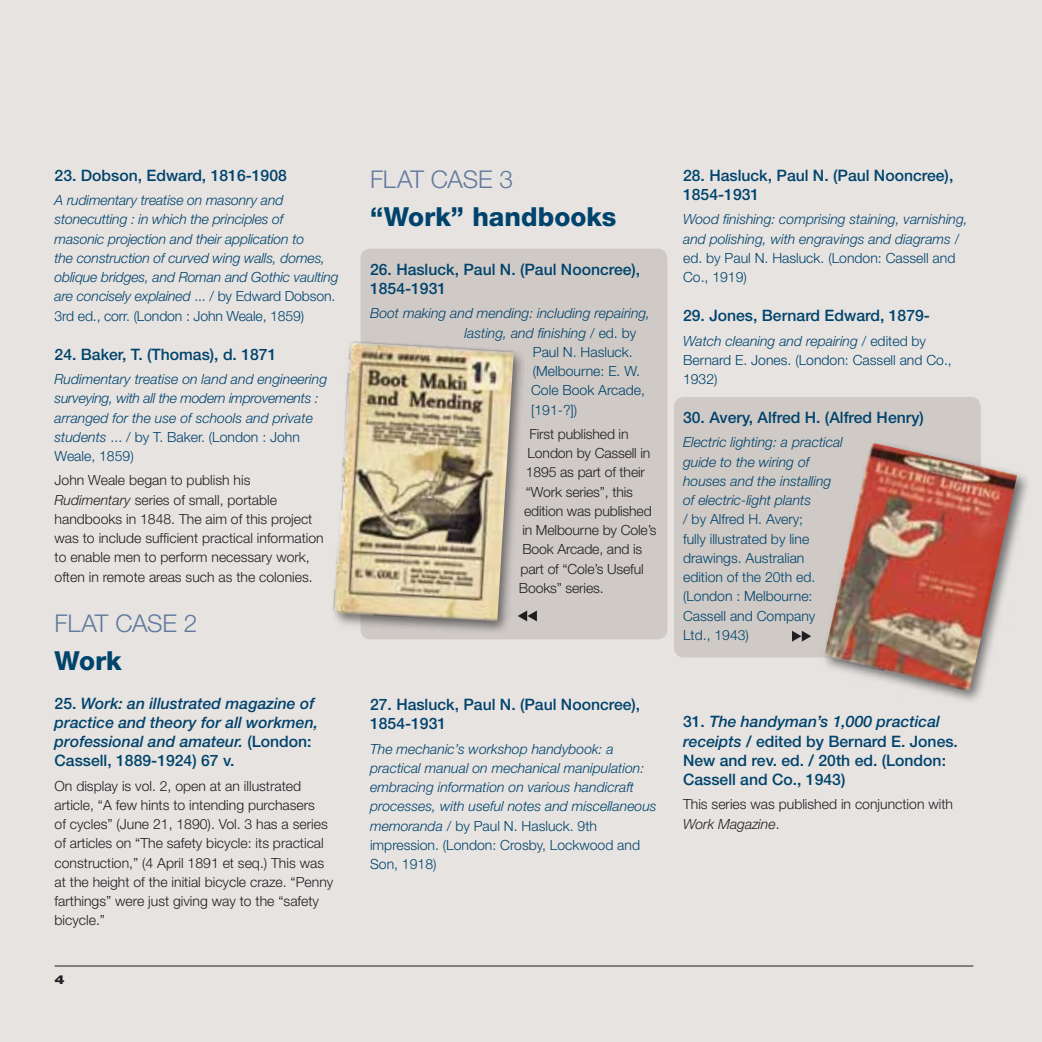
<style>
.page{position:relative;width:1042px;height:1042px;background:#e6e3e1}
.page>*{position:absolute;margin:0;border:0;box-sizing:border-box;transform-origin:0 0}
.t1{font:800 26.25px "Helvetica Neue";color:#00436c}
.t2{font:300 24.5px "Helvetica Neue";color:#627a9d}
.t3{font:500 15.75px/19.2px "Helvetica Neue";color:#00436c}
.t4{font:italic 500 15.75px/19.2px "Helvetica Neue";color:#00436c}
.t5{font:italic 300 14px/19.2px "Helvetica Neue";color:#00436c}
.t6{font:300 14px/19.2px "Helvetica Neue";color:#1f1e21}
.t7{font:300 14px/19.2px "Helvetica Neue";color:#00436c}
.t8{font:800 12.25px "Helvetica Neue";color:#1f1e21;scale:1.32 1}
.s1{font-style:normal}
.s2{font-style:italic}
</style>
<div class="page">
<div style="left:674px;top:397px;width:307px;height:260px;background:#cfcac6;border-radius:10px"></div>
<div style="left:360px;top:249px;width:307px;height:390px;background:#cfcac6;border-radius:10px"></div>
<hr style="left:55px;top:965px;width:918px;height:1px;background:#1f1e21">
<svg style="left:525px;top:610px;width:12px;height:11px"></svg>
<svg style="left:792px;top:631px;width:19px;height:10px"></svg>
<div style="left:330px;top:338px;width:195px;height:295px;background:#1f1e21;opacity:.6"></div>
<img style="left:332px;top:340px;width:182px;height:285px">
<div style="left:819px;top:438px;width:210px;height:265px;background:#1f1e21;opacity:.6"></div>
<img style="left:823px;top:442px;width:194px;height:249px">
<p class="t3" style="left:55px;top:166px;width:234px">23. Dobson, Edward, 1816-1908</p>
<p class="t5" style="left:55px;top:190px;width:286px">A rudimentary treatise on masonry and stonecutting : in which the principles of<br>masonic projection and their application to<br>the construction of curved wing walls, domes, oblique bridges, and Roman and Gothic vaulting are concisely explained <span class="s1">... / by Edward Dobson.<br>3rd ed., corr. (London : John Weale, 1859)</span></p>
<p class="t3" style="left:55px;top:344px;width:223px">24. Baker, T. (Thomas), d. 1871</p>
<p class="t5" style="left:55px;top:369px;width:274px">Rudimentary treatise on land and engineering surveying, with all the modern improvements : arranged for the use of schools and private students <span class="s1">... / by T. Baker. (London : John Weale, 1859)</span></p>
<p class="t6" style="left:55px;top:470px;width:271px">John Weale began to publish his <span class="s2">Rudimentary</span> series of small, portable handbooks in 1848. The aim of this project was to include sufficient practical information to enable men to perform necessary work, often in remote areas such as the colonies.</p>
<h2 class="t2" style="left:55px;top:608px;width:28px">Flat</h2>
<h2 class="t2" style="left:115px;top:608px;width:17px">cas</h2>
<h2 class="t2" style="left:163px;top:608px;width:36px">e 2</h2>
<h1 class="t1" style="left:55px;top:644px;width:69px">Work</h1>
<p class="t4" style="left:55px;top:693px;width:265px"><span class="s1">25.</span> Work: an illustrated magazine of practice and theory for all workmen, professional and amateur. <span class="s1">(London:<br>Cassell, 1889-1924) 67 v.</span></p>
<p class="t6" style="left:55px;top:776px;width:280px">On display is vol. 2, open at an illustrated article, “A few hints to intending purchasers<br>of cycles” (June 21, 1890). Vol. 3 has a series of articles on “The safety bicycle: its practical construction,” (4 April 1891 et seq.) This was at the height of the initial bicycle craze. “Penny farthings” were just giving way to the “safety bicycle.”</p>
<p class="t8" style="left:55px;top:972px;width:9px">4</p>
<h2 class="t2" style="left:370px;top:164px;width:28px">Flat</h2>
<h2 class="t2" style="left:431px;top:164px;width:84px">Cas e 3</h2>
<h1 class="t1" style="left:370px;top:201px;width:248px">“Work” handbooks</h1>
<p class="t3" style="left:370px;top:259px;width:272px">26. Hasluck, Paul N. (Paul Nooncree),<br>1854-1931</p>
<p class="t5" style="left:370px;top:304px;width:282px">Boot making and mending: including repairing,</p>
<p class="t5" style="left:464px;top:323px;width:173px">lasting, and finishing <span class="s1">/ ed. by</span></p>
<p class="t7" style="left:533px;top:342px;width:101px">Paul N. Hasluck.</p>
<p class="t7" style="left:533px;top:361px;width:109px">(Melbourne: E. W.</p>
<p class="t7" style="left:531px;top:380px;width:115px">Cole Book Arcade,</p>
<p class="t7" style="left:531px;top:400px;width:48px">[191-?])</p>
<p class="t6" style="left:529px;top:424px;width:101px">First published in</p>
<p class="t6" style="left:527px;top:443px;width:124px">London by Cassell in</p>
<p class="t6" style="left:526px;top:462px;width:121px">1895 as part of their</p>
<p class="t6" style="left:526px;top:482px;width:109px">“Work series”, this</p>
<p class="t6" style="left:524px;top:501px;width:129px">edition was published</p>
<p class="t6" style="left:522px;top:520px;width:136px">in Melbourne by Cole’s</p>
<p class="t6" style="left:522px;top:539px;width:121px">Book Arcade, and is</p>
<p class="t6" style="left:520px;top:559px;width:125px">part of “Cole’s Useful</p>
<p class="t6" style="left:519px;top:578px;width:86px">Books” series.</p>
<p class="t3" style="left:370px;top:695px;width:272px">27. Hasluck, Paul N. (Paul Nooncree),<br>1854-1931</p>
<p class="t5" style="left:370px;top:739px;width:288px">The mechanic’s workshop handybook: a practical manual on mechanical manipulation: embracing information on various handicraft processes, with useful notes and miscellaneous memoranda <span class="s1">/ by Paul N. Hasluck. 9th impression. (London: Crosby, Lockwood and Son, 1918)</span></p>
<p class="t3" style="left:683px;top:166px;width:272px">28. Hasluck, Paul N. (Paul Nooncree),<br>1854-1931</p>
<p class="t5" style="left:683px;top:210px;width:286px">Wood finishing: comprising staining, varnishing, and polishing, with engravings and diagrams <span class="s1">/ ed. by Paul N. Hasluck. (London: Cassell and Co., 1919)</span></p>
<p class="t3" style="left:683px;top:306px;width:248px">29. Jones, Bernard Edward, 1879-</p>
<p class="t7" style="left:683px;top:331px;width:270px"><span class="s2">Watch cleaning and repairing</span> / edited by<br>Bernard E. Jones. (London: Cassell and Co.,<br>1932)</p>
<p class="t3" style="left:683px;top:408px;width:242px">30. Avery, Alfred H. (Alfred Henry)</p>
<p class="t5" style="left:683px;top:432px;width:161px">Electric lighting: a practical guide to the wiring of houses and the installing of electric-light plants</p>
<p class="t7" style="left:683px;top:509px;width:134px">/ by Alfred H. Avery; fully illustrated by line drawings. Australian edition of the 20th ed. (London : Melbourne:<br>Cassell and Company<br>Ltd., 1943)</p>
<p class="t3" style="left:683px;top:712px;width:276px">31. <span class="s2">The handyman’s 1,000 practical receipts</span> / edited by Bernard E. Jones.<br>New and rev. ed. / 20th ed. (London:<br>Cassell and Co., 1943)</p>
<p class="t6" style="left:683px;top:794px;width:271px">This series was published in conjunction with<br><span class="s2">Work Magazine</span>.</p>
</div>
